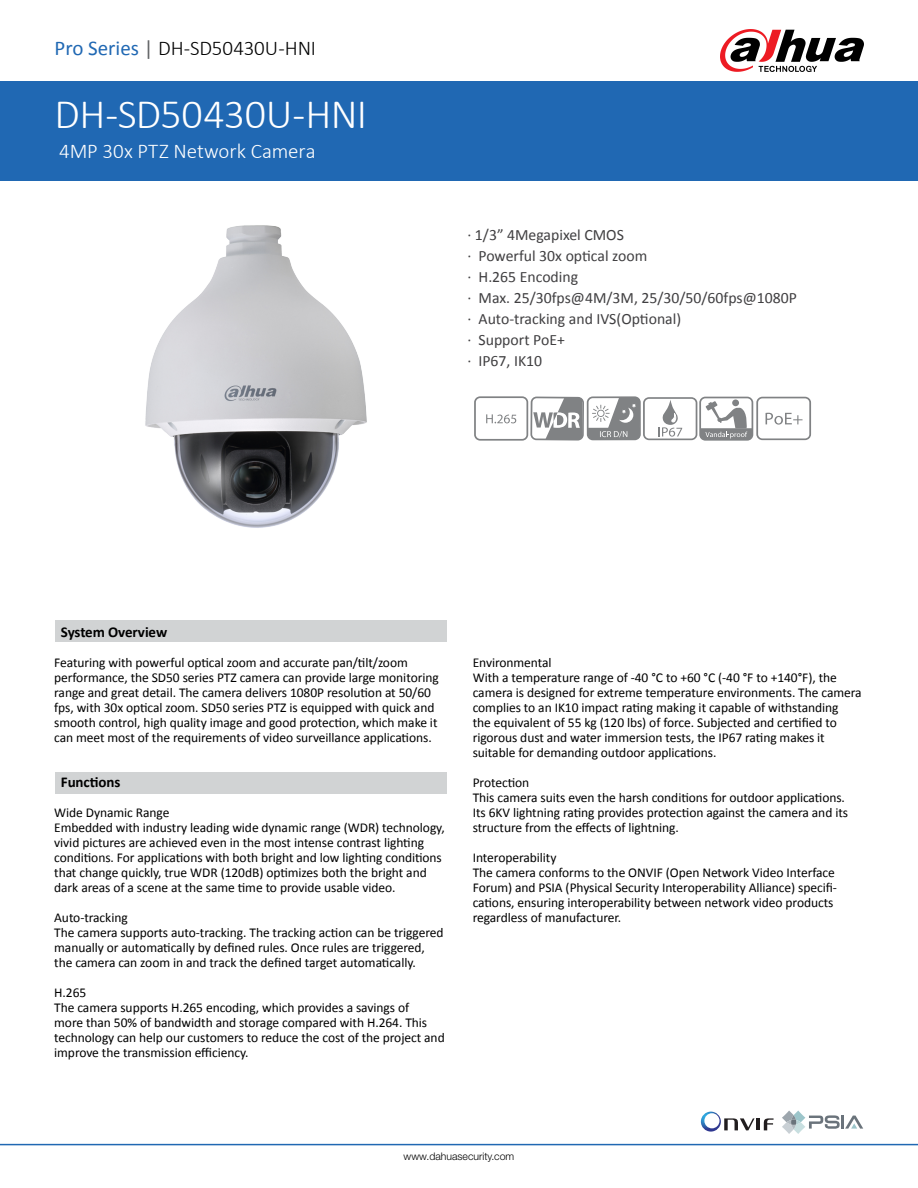
<style>
.page{position:relative;width:918px;height:1188px;background:#fff}
.page>*{position:absolute;margin:0;border:0;box-sizing:border-box;transform-origin:0 0}
.t1{font:300 42px "Calibri";letter-spacing:-.015em;color:#fff}
.t2{font:300 21px "Calibri";letter-spacing:-.01em;color:#000}
.t3{font:300 21px "Calibri";letter-spacing:-.005em;color:#fff}
.t4{font:15.75px/21px "Calibri";color:#403f41}
.t5{font:700 15px "Calibri";letter-spacing:-.005em;color:#000}
.t6{font:13.5px/15px "Calibri";letter-spacing:-.005em;color:#000}
.t7{font:300 10.5px "Helvetica Neue LT Std";color:#000}
.s1{font-weight:400;color:#2068b3}
.s2{font-weight:400;color:#626466}
</style>
<div class="page">
<div style="left:0;top:81px;width:918px;height:100px;background:#2068b3"></div>
<div style="left:55px;top:621px;width:391px;height:21px;background:#d1d3d4"></div>
<div style="left:55px;top:772px;width:391px;height:22px;background:#d1d3d4"></div>
<hr style="left:0;top:1144px;width:918px;height:1px;background:#2068b3">
<svg style="left:720px;top:29px;width:144px;height:43px"></svg>
<svg style="left:782px;top:1111px;width:81px;height:23px"></svg>
<hr style="left:756px;top:1118px;width:4px;height:12px;background:#211d1e">
<svg style="left:764px;top:1118px;width:10px;height:12px"></svg>
<svg style="left:701px;top:1112px;width:54px;height:20px"></svg>
<img style="left:145px;top:225px;width:222px;height:303px">
<svg style="left:474px;top:396px;width:337px;height:45px"></svg>
<h2 class="t2" style="left:55px;top:35px;width:263px"><span class="s1">Pro Series</span> <span class="s2">|</span> DH-SD50430U-HNI</h2>
<h1 class="t1" style="left:55px;top:88px;width:314px">DH-SD50430U-HNI</h1>
<h2 class="t3" style="left:59px;top:138px;width:258px">4MP 30x PTZ Network Camera</h2>
<p class="t4" style="left:467px;top:224px;width:331px">· 1/3” 4Megapixel CMOS<br>· Powerful 30x optical zoom<br>· H.265 Encoding<br>· Max. 25/30fps@4M/3M, 25/30/50/60fps@1080P · Auto-tracking and IVS(Optional)<br>· Support PoE+<br>· IP67, IK10</p>
<p class="t5" style="left:61px;top:622px;width:108px">System Overview</p>
<p class="t6" style="left:54px;top:655px;width:386px">Featuring with powerful optical zoom and accurate pan/tilt/zoom performance, the SD50 series PTZ camera can provide large monitoring range and great detail. The camera delivers 1080P resolution at 50/60 fps, with 30x optical zoom. SD50 series PTZ is equipped with quick and smooth control, high quality image and good protection, which make it can meet most of the requirements of video surveillance applications.</p>
<p class="t5" style="left:61px;top:772px;width:61px">Functions</p>
<p class="t6" style="left:54px;top:805px;width:392px">Wide Dynamic Range<br>Embedded with industry leading wide dynamic range (WDR) technology, vivid pictures are achieved even in the most intense contrast lighting conditions. For applications with both bright and low lighting conditions that change quickly, true WDR (120dB) optimizes both the bright and dark areas of a scene at the same time to provide usable video.</p>
<p class="t6" style="left:54px;top:910px;width:391px">Auto-tracking<br>The camera supports auto-tracking. The tracking action can be triggered manually or automatically by defined rules. Once rules are triggered, the camera can zoom in and track the defined target automatically.</p>
<p class="t6" style="left:54px;top:985px;width:392px">H.265<br>The camera supports H.265 encoding, which provides a savings of<br>more than 50% of bandwidth and storage compared with H.264. This technology can help our customers to reduce the cost of the project and improve the transmission efficiency.</p>
<p class="t6" style="left:473px;top:655px;width:390px">Environmental<br>With a temperature range of -40 °C to +60 °C (-40 °F to +140°F), the camera is designed for extreme temperature environments. The camera complies to an IK10 impact rating making it capable of withstanding<br>the equivalent of 55 kg (120 lbs) of force. Subjected and certified to rigorous dust and water immersion tests, the IP67 rating makes it suitable for demanding outdoor applications.</p>
<p class="t6" style="left:473px;top:775px;width:377px">Protection<br>This camera suits even the harsh conditions for outdoor applications.<br>Its 6KV lightning rating provides protection against the camera and its structure from the effects of lightning.</p>
<p class="t6" style="left:473px;top:850px;width:366px">Interoperability<br>The camera conforms to the ONVIF (Open Network Video Interface Forum) and PSIA (Physical Security Interoperability Alliance) specifi&shy;cations, ensuring interoperability between network video products regardless of manufacturer.</p>
<p class="t7" style="left:404px;top:1150px;width:112px">www.dahuasecurity.com</p>
</div>
